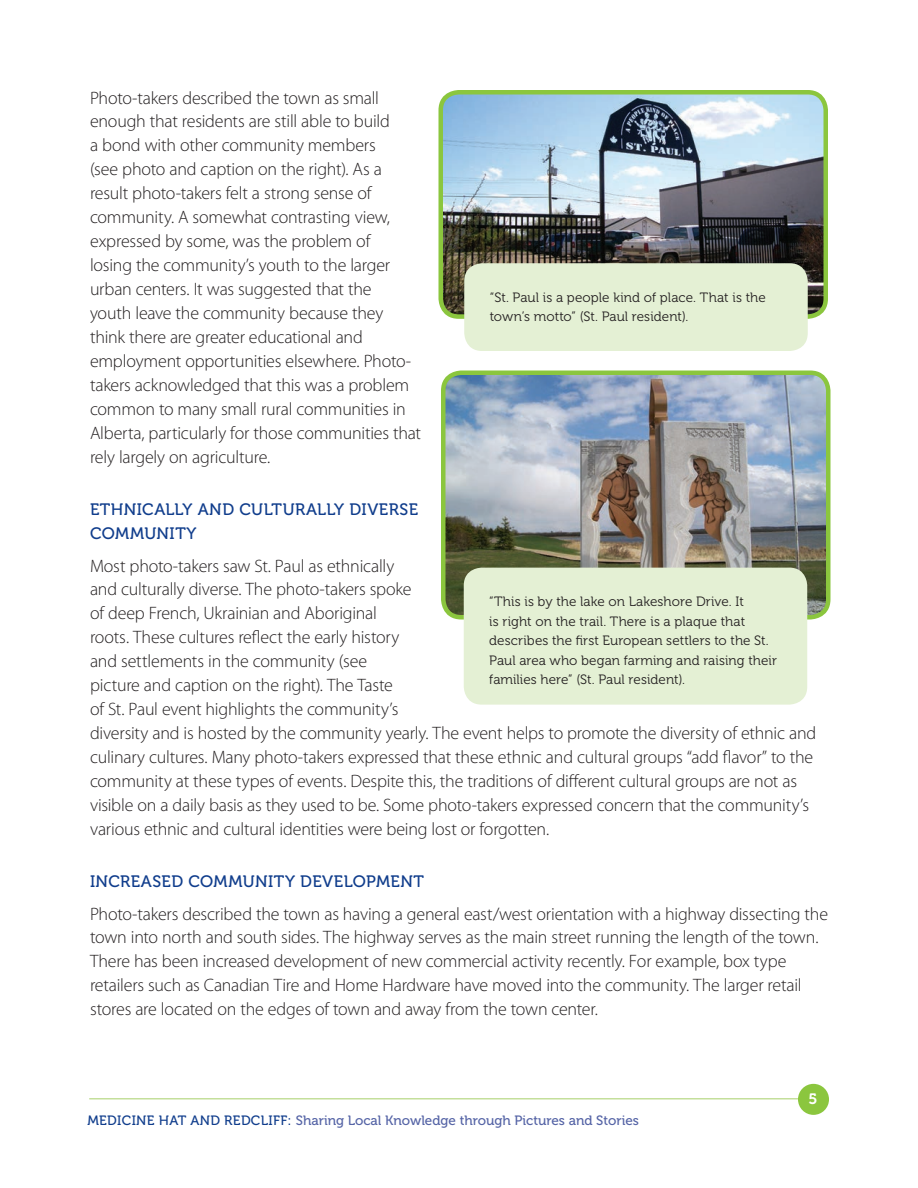
<style>
.page{position:relative;width:918px;height:1188px;background:#fff}
.page>*{position:absolute;margin:0;border:0;box-sizing:border-box;transform-origin:0 0}
.t1{font:300 18px/24px "Myriad Pro";letter-spacing:-.01em;color:#231f20}
.t2{font:16.5px/24px "Museo 500";letter-spacing:.03em;color:#103d8c}
.t3{font:13.5px/19.5px "Museo 300";letter-spacing:.005em;color:#231f20}
.t4{font:13.5px "Museo 500";color:#5564a6}
.t5{font:13.5px "Museo 500";letter-spacing:.025em;color:#103d8c}
.s1{color:#103d8c}
</style>
<div class="page">
<hr style="left:89px;top:1098px;width:733px;height:2px;background:#c4df9b">
<div style="left:798px;top:1084px;width:31px;height:31px;background:#8bc63e;border-radius:50%"></div>
<img style="left:443px;top:373px;width:385px;height:244px;border-radius:18px">
<div style="left:441px;top:370px;width:390px;height:250px;border:4px solid #8bc63e;border-radius:18px"></div>
<div style="left:464px;top:568px;width:343px;height:137px;background:#e4f0d4;border-radius:18px"></div>
<img style="left:441px;top:92px;width:385px;height:225px;border-radius:18px">
<div style="left:438px;top:90px;width:390px;height:229px;border:4px solid #8bc63e;border-radius:18px"></div>
<div style="left:464px;top:263px;width:344px;height:88px;background:#e4f0d4;border-radius:18px"></div>
<p class="t1" style="left:90px;top:85px;width:333px">Photo-takers described the town as small enough that residents are still able to build<br>a bond with other community members<br>(see photo and caption on the right). As a result photo-takers felt a strong sense of community. A somewhat contrasting view, expressed by some, was the problem of<br>losing the community’s youth to the larger urban centers. It was suggested that the<br>youth leave the community because they think there are greater educational and employment opportunities elsewhere. Photo&shy;takers acknowledged that this was a problem common to many small rural communities in Alberta, particularly for those communities that rely largely on agriculture.</p>
<p class="t2" style="left:90px;top:497px;width:330px">ETHNICALLY AND CULTURALLY DIVERSE<br>COMMUNITY</p>
<p class="t1" style="left:90px;top:553px;width:728px">Most photo-takers saw St. Paul as ethnically<br>and culturally diverse. The photo-takers spoke<br>of deep French, Ukrainian and Aboriginal<br>roots. These cultures reflect the early history<br>and settlements in the community (see<br>picture and caption on the right). The Taste<br>of St. Paul event highlights the community’s<br>diversity and is hosted by the community yearly. The event helps to promote the diversity of ethnic and culinary cultures. Many photo-takers expressed that these ethnic and cultural groups “add flavor” to the community at these types of events. Despite this, the traditions of different cultural groups are not as visible on a daily basis as they used to be. Some photo-takers expressed concern that the community’s various ethnic and cultural identities were being lost or forgotten.</p>
<p class="t2" style="left:90px;top:869px;width:336px">INCREASED COMMUNITY DEVELOPMENT</p>
<p class="t1" style="left:90px;top:901px;width:740px">Photo-takers described the town as having a general east/west orientation with a highway dissecting the town into north and south sides. The highway serves as the main street running the length of the town.<br>There has been increased development of new commercial activity recently. For example, box type retailers such as Canadian Tire and Home Hardware have moved into the community. The larger retail stores are located on the edges of town and away from the town center.</p>
<p class="t3" style="left:490px;top:288px;width:278px">“St. Paul is a people kind of place. That is the town’s motto” (St. Paul resident).</p>
<p class="t3" style="left:489px;top:592px;width:289px">“This is by the lake on Lakeshore Drive. It<br>is right on the trail. There is a plaque that describes the first European settlers to the St.<br>Paul area who began farming and raising their families here” (St. Paul resident).</p>
<p class="t5" style="left:87px;top:1113px;width:114px">MEDICINE HAT AND</p>
<p class="t5" style="left:224px;top:1113px;width:19px">REDC</p>
<p class="t4" style="left:261px;top:1113px;width:380px"><span class="s1">LIFF:</span> SHARING LOCAL KNOWLEDGE THROUGH PICTURES AND STORIES</p>
</div>
